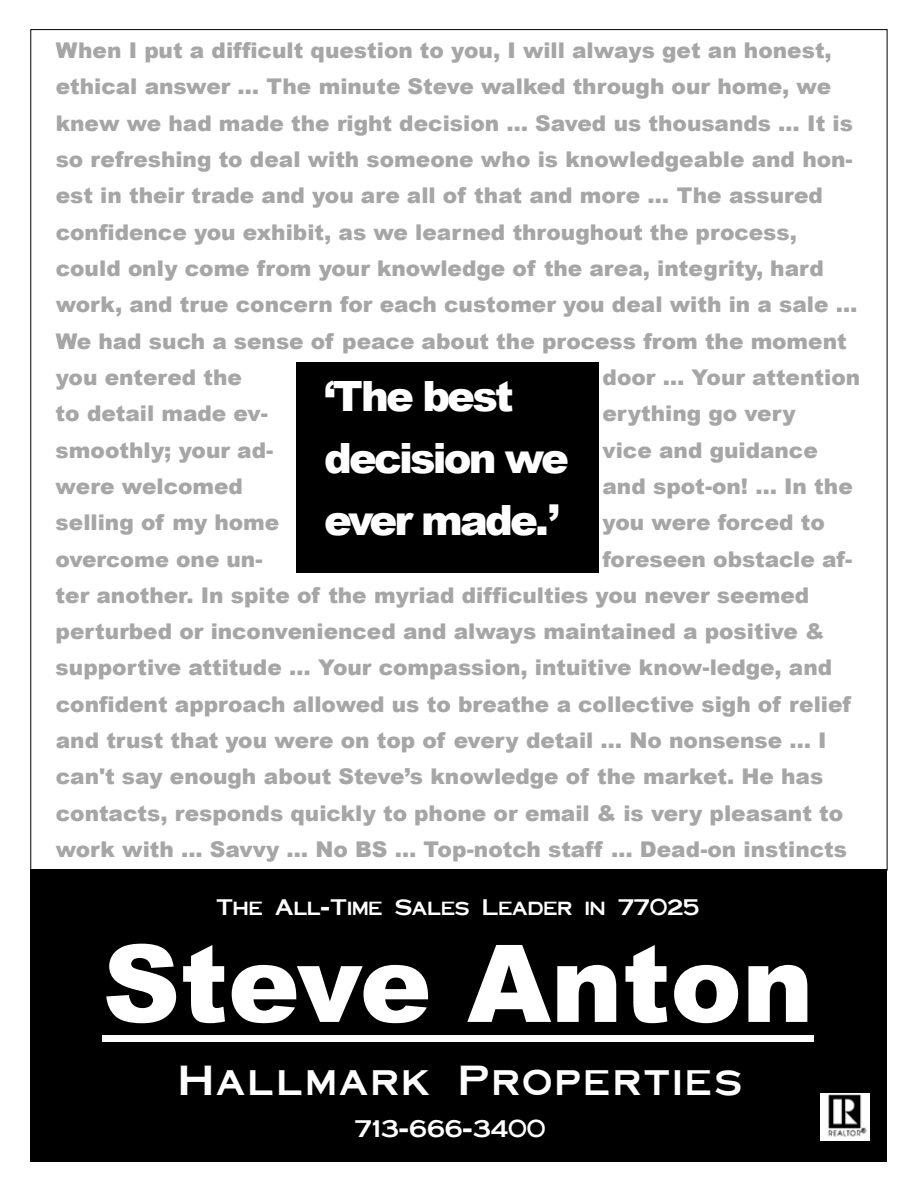
<style>
.page{position:relative;width:918px;height:1188px;background:#fff}
.page>*{position:absolute;margin:0;border:0;box-sizing:border-box;transform-origin:0 0}
.t1{font:900 107.55px "Arial";color:#fff}
.t2{font:900 41.7px/61.9px "Arial";letter-spacing:-.07em;color:#fff}
.t3{font:41.7px "Cornerstone";letter-spacing:.075em;color:#fff}
.t4{font:23.85px "Cornerstone";color:#fff}
.t5{font:22.35px "Cornerstone";color:#fff}
.t6{font:900 21.6px/36.3px "Arial";color:#a6a6a6}
.s1{font-size:21px}
</style>
<div class="page">
<div style="left:296px;top:363px;width:302px;height:209px;background:#000"></div>
<div style="left:30px;top:869px;width:857px;height:293px;background:#000"></div>
<div style="left:103px;top:1035px;width:711px;height:7px;background:#fff"></div>
<img style="left:821px;top:1094px;width:49px;height:46px">
<p class="t6" style="left:56px;top:31px;width:803px">When I put a difficult question to you, I will always get an honest, ethical answer … The minute Steve walked through our home, we knew we had made the right decision … Saved us thousands … It is so refreshing to deal with someone who is knowledgeable and hon&shy;est in their trade and you are all of that and more … The assured confidence you exhibit, as we learned throughout the process, could only come from your knowledge of the area, integrity, hard work, and true concern for each customer you deal with in a sale … We had such a sense of peace about the process from the moment you entered the</p>
<p class="t6" style="left:603px;top:358px;width:259px">door … Your attention</p>
<h2 class="t2" style="left:324px;top:364px;width:246px">‘The best decision we ever made.’</h2>
<p class="t6" style="left:56px;top:395px;width:214px">to detail made ev-</p>
<p class="t6" style="left:603px;top:395px;width:195px">erything go very</p>
<p class="t6" style="left:56px;top:431px;width:219px">smoothly; your ad-</p>
<p class="t6" style="left:603px;top:431px;width:217px">vice and guidance</p>
<p class="t6" style="left:56px;top:467px;width:189px">were welcomed</p>
<p class="t6" style="left:603px;top:467px;width:252px">and spot-on! … In the</p>
<p class="t6" style="left:56px;top:504px;width:225px">selling of my home</p>
<p class="t6" style="left:603px;top:504px;width:224px">you were forced to</p>
<p class="t6" style="left:56px;top:540px;width:209px">over<span class="s1">come</span> one un-</p>
<p class="t6" style="left:56px;top:540px;width:798px;text-indent:547px">foreseen obstacle af&shy;ter another. In spite of the myriad difficulties you never seemed perturbed or inconvenienced and always maintained a positive &amp; supportive attitude … Your compassion, intuitive know-ledge, and confident approach allowed us to breathe a collective sigh of relief and trust that you were on top of every detail … No nonsense … I can't say enough about Steve’s knowledge of the market. He has contacts, responds quickly to phone or email &amp; is very pleasant to work with ... Savvy … No BS … Top-notch staff … Dead-on instincts</p>
<p class="t5" style="left:217px;top:894px;width:485px">The All-Time Sales Leader in 77025</p>
<h1 class="t1" style="left:103px;top:905px;width:713px">Steve Anton</h1>
<h2 class="t3" style="left:179px;top:1058px;width:565px">Hallmark Properties</h2>
<p class="t4" style="left:355px;top:1115px;width:192px">713-666-3400</p>
</div>
